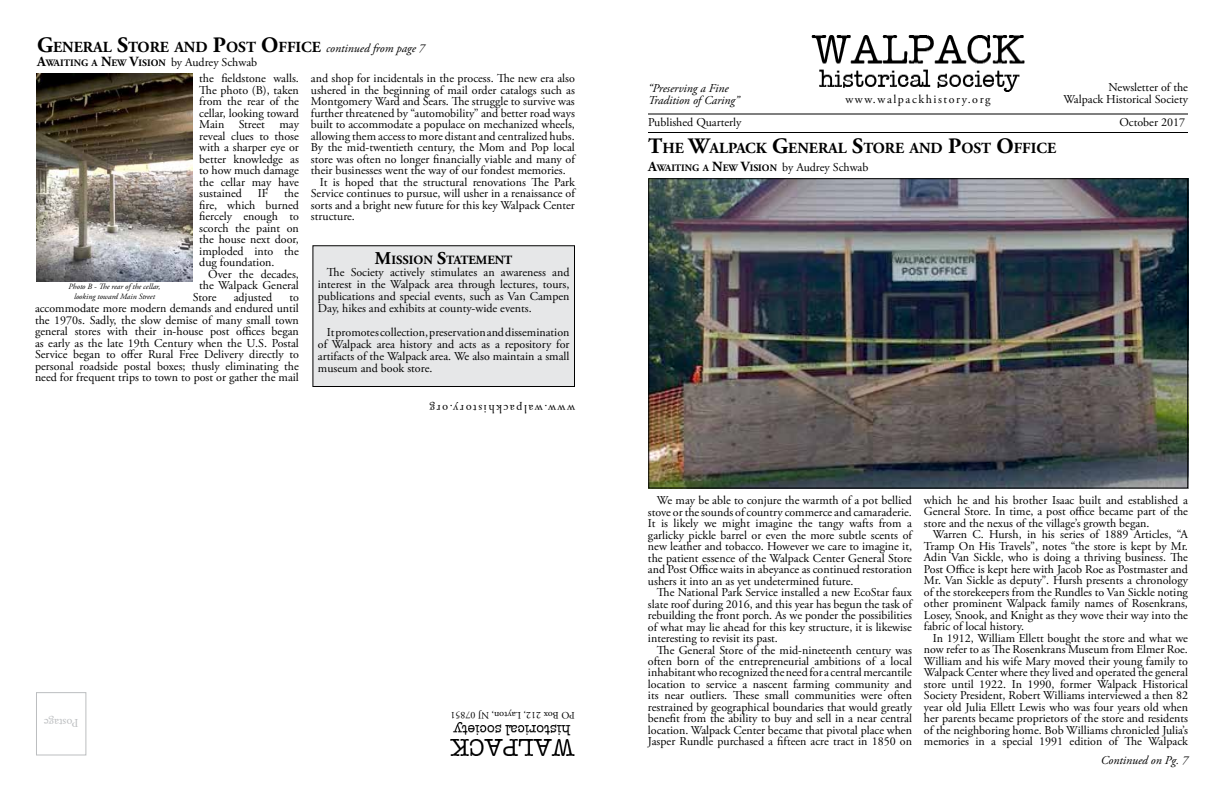
<style>
.page{position:relative;width:1224px;height:792px;background:#fff}
.page>*{position:absolute;margin:0;border:0;box-sizing:border-box;transform-origin:0 0}
.t1{font:700 15.4px "Adobe Garamond Pro";color:#000}
.t2{font:700 12.6px "Adobe Garamond Pro";color:#000}
.t3{font:12px/11.5px "Adobe Garamond Pro";color:#000;text-align:justify}
.t4{font:italic 12px/12px "Adobe Garamond Pro";color:#000}
.t5{font:12px "Adobe Garamond Pro";letter-spacing:.13em;color:#000}
.t6{font:12px "Adobe Garamond Pro";color:#bcbec0}
.t7{font:10px "Adobe Garamond Pro";color:#000}
.t8{font:700 9.8px "Adobe Garamond Pro";color:#000}
.t9{font:italic 8px/10px "Adobe Garamond Pro";color:#000;text-align:center}
.s1{font-size:22px}
.s2{font-weight:400;font-style:italic;font-size:12px}
.s3{font-size:14px}
.s4{font-weight:400;font-size:12px}
.s5{font-size:18px}
</style>
<div class="page">
<img style="left:811px;top:36px;width:214px;height:56px">
<hr style="left:648px;top:114px;width:540px;height:1px;background:#000">
<hr style="left:648px;top:132px;width:540px;height:1px;background:#000">
<img style="left:450px;top:723px;width:125px;height:33px">
<div style="left:313px;top:246px;width:261px;height:140px;background:#e6e7e8"></div>
<div style="left:312px;top:245px;width:263px;height:142px;border:1px solid #000"></div>
<div style="left:36px;top:692px;width:50px;height:64px;border:1px solid #bcbec0"></div>
<img style="left:650px;top:180px;width:536px;height:307px">
<div style="left:648px;top:178px;width:540px;height:311px;border:1px solid #000"></div>
<img style="left:36px;top:74px;width:156px;height:208px">
<p class="t1" style="left:37px;top:38px;width:389px"><span class="s1">G</span>ENERAL <span class="s1">S</span>TORE AND <span class="s1">P</span>OST <span class="s1">O</span>FFICE <span class="s2">continued from page 7</span></p>
<p class="t8" style="left:37px;top:57px;width:222px"><span class="s3">A</span>WAITING A <span class="s3">N</span>EW <span class="s3">V</span>ISION <span class="s4">by Audrey Schwab</span></p>
<p class="t3" style="left:199px;top:73px;width:101px">the fieldstone walls.<br>The photo (B), taken from the rear of the cellar, looking toward Main Street may reveal clues to those with a sharper eye or better knowledge as to how much damage the cellar may have sustained</p>
<p class="t3" style="left:199px;top:188px;width:101px;text-indent:85px">the fire, which burned fiercely enough to scorch the paint on the house next door, imploded into the dug foundation.</p>
<p class="t3" style="left:208px;top:269px;width:92px">Over the decades,</p>
<p class="t3" style="left:199px;top:280px;width:101px">the Walpack General</p>
<p class="t3" style="left:193px;top:292px;width:25px">Store</p>
<p class="t3" style="left:234px;top:292px;width:40px">adjusted</p>
<p class="t3" style="left:258px;top:188px;width:12px">IF</p>
<p class="t9" style="left:69px;top:281px;width:93px">Photo B - The rear of the cellar, looking toward Main Street</p>
<p class="t3" style="left:35px;top:292px;width:265px;text-indent:254px">to accommodate more modern demands and endured until the 1970s. Sadly, the slow demise of many small town general stores with their in-house post offices began as early as the late 19th Century when the U.S. Postal Service began to offer Rural Free Delivery directly to personal roadside postal boxes; thusly eliminating the need for frequent trips to town to post or gather the mail</p>
<p class="t3" style="left:311px;top:73px;width:265px">and shop for incidentals in the process. The new era also</p>
<p class="t3" style="left:311px;top:85px;width:265px">ushered in the beginning of mail order catalogs such as</p>
<p class="t3" style="left:311px;top:96px;width:265px">Montgomery Ward and Sears. The struggle to survive was</p>
<p class="t3" style="left:311px;top:108px;width:265px">further threatened by “automobility” and better road ways</p>
<p class="t3" style="left:311px;top:119px;width:265px">built to accommodate a populace on mechanized wheels,</p>
<p class="t3" style="left:311px;top:131px;width:265px">allowing them access to more distant and centralized hubs.</p>
<p class="t3" style="left:311px;top:142px;width:265px">By the mid-twentieth century, the Mom and Pop local</p>
<p class="t3" style="left:311px;top:154px;width:265px">store was often no longer financially viable and many of</p>
<p class="t3" style="left:311px;top:165px;width:256px">their businesses went the way of our fondest memories.</p>
<p class="t3" style="left:320px;top:177px;width:256px">It is hoped that the structural renovations The Park</p>
<p class="t3" style="left:311px;top:188px;width:265px">Service continues to pursue, will usher in a renaissance of</p>
<p class="t3" style="left:311px;top:200px;width:265px">sorts and a bright new future for this key Walpack Center</p>
<p class="t3" style="left:311px;top:211px;width:46px">structure.</p>
<p class="t2" style="left:375px;top:252px;width:139px"><span class="s5">M</span>ISSION <span class="s5">S</span>TATEMENT</p>
<p class="t3" style="left:318px;top:266px;width:253px;line-height:12px;text-indent:9px">The Society actively stimulates an awareness and interest in the Walpack area through lectures, tours, publications and special events, such as Van Campen Day, hikes and exhibits at county-wide events.</p>
<p class="t3" style="left:318px;top:326px;width:253px;line-height:12px;text-indent:9px">It promotes collection, preservation and dissemination of Walpack area history and acts as a repository for artifacts of the Walpack area. We also maintain a small museum and book store.</p>
<p class="t5" style="left:575px;top:416px;width:147px;rotate:-180deg">www.walpackhistory.org</p>
<p class="t6" style="left:78px;top:730px;width:36px;rotate:-180deg">Postage</p>
<p class="t7" style="left:575px;top:721px;width:126px;rotate:-180deg">PO Box 212, Layton, NJ 07851</p>
<p class="t3" style="left:1063px;top:81px;width:126px;line-height:12px;text-align:right">Newsletter of the<br>Walpack Historical Society</p>
<p class="t4" style="left:648px;top:82px;width:93px">“Preserving a Fine<br>Tradition of Caring”</p>
<p class="t5" style="left:845px;top:92px;width:147px">www.walpackhistory.org</p>
<p class="t3" style="left:648px;top:117px;width:95px">Published Quarterly</p>
<p class="t3" style="left:1119px;top:117px;width:67px">October 2017</p>
<p class="t1" style="left:648px;top:139px;width:409px"><span class="s1">T</span>HE <span class="s1">W</span>ALPACK <span class="s1">G</span>ENERAL <span class="s1">S</span>TORE AND <span class="s1">P</span>OST <span class="s1">O</span>FFICE</p>
<p class="t8" style="left:648px;top:162px;width:222px"><span class="s3">A</span>WAITING A <span class="s3">N</span>EW <span class="s3">V</span>ISION <span class="s4">by Audrey Schwab</span></p>
<p class="t3" style="left:648px;top:495px;width:266px;text-indent:9px">We may be able to conjure the warmth of a pot bellied stove or the sounds of country commerce and camaraderie.<br>It is likely we might imagine the tangy wafts from a garlicky pickle barrel or even the more subtle scents of new leather and tobacco. However we care to imagine it, the patient essence of the Walpack Center General Store and Post Office waits in abeyance as continued restoration ushers it into an as yet undetermined future.</p>
<p class="t3" style="left:648px;top:587px;width:265px;text-indent:9px">The National Park Service installed a new EcoStar faux slate roof during 2016, and this year has begun the task of rebuilding the front porch. As we ponder the possibilities of what may lie ahead for this key structure, it is likewise interesting to revisit its past.</p>
<p class="t3" style="left:648px;top:644px;width:266px;text-indent:9px">The General Store of the mid-nineteenth century was often born of the entrepreneurial ambitions of a local inhabitant who recognized the need for a central mercantile location to service a nascent farming community and its near outliers. These small communities were often restrained by geographical boundaries that would greatly benefit from the ability to buy and sell in a near central location. Walpack Center became that pivotal place when Jasper Rundle purchased a fifteen acre tract in 1850 on</p>
<p class="t3" style="left:924px;top:495px;width:266px">which he and his brother Isaac built and established a General Store. In time, a post office became part of the store and the nexus of the village’s growth began.</p>
<p class="t3" style="left:924px;top:529px;width:266px;text-indent:9px">Warren C. Hursh, in his series of 1889 Articles, “A Tramp On His Travels”, notes “the store is kept by Mr.<br>Adin Van Sickle, who is doing a thriving business. The Post Office is kept here with Jacob Roe as Postmaster and Mr. Van Sickle as deputy”. Hursh presents a chronology of the storekeepers from the Rundles to Van Sickle noting other prominent Walpack family names of Rosenkrans, Losey, Snook, and Knight as they wove their way into the fabric of local history.</p>
<p class="t3" style="left:924px;top:633px;width:266px;text-indent:9px">In 1912, William Ellett bought the store and what we now refer to as The Rosenkrans Museum from Elmer Roe.<br>William and his wife Mary moved their young family to Walpack Center where they lived and operated the general store until 1922. In 1990, former Walpack Historical Society President, Robert Williams interviewed a then 82 year old Julia Ellett Lewis who was four years old when her parents became proprietors of the store and residents of the neighboring home. Bob Williams chronicled Julia’s memories in a special 1991 edition of The Walpack</p>
<p class="t4" style="left:1101px;top:755px;width:89px">Continued on Pg. 7</p>
</div>
